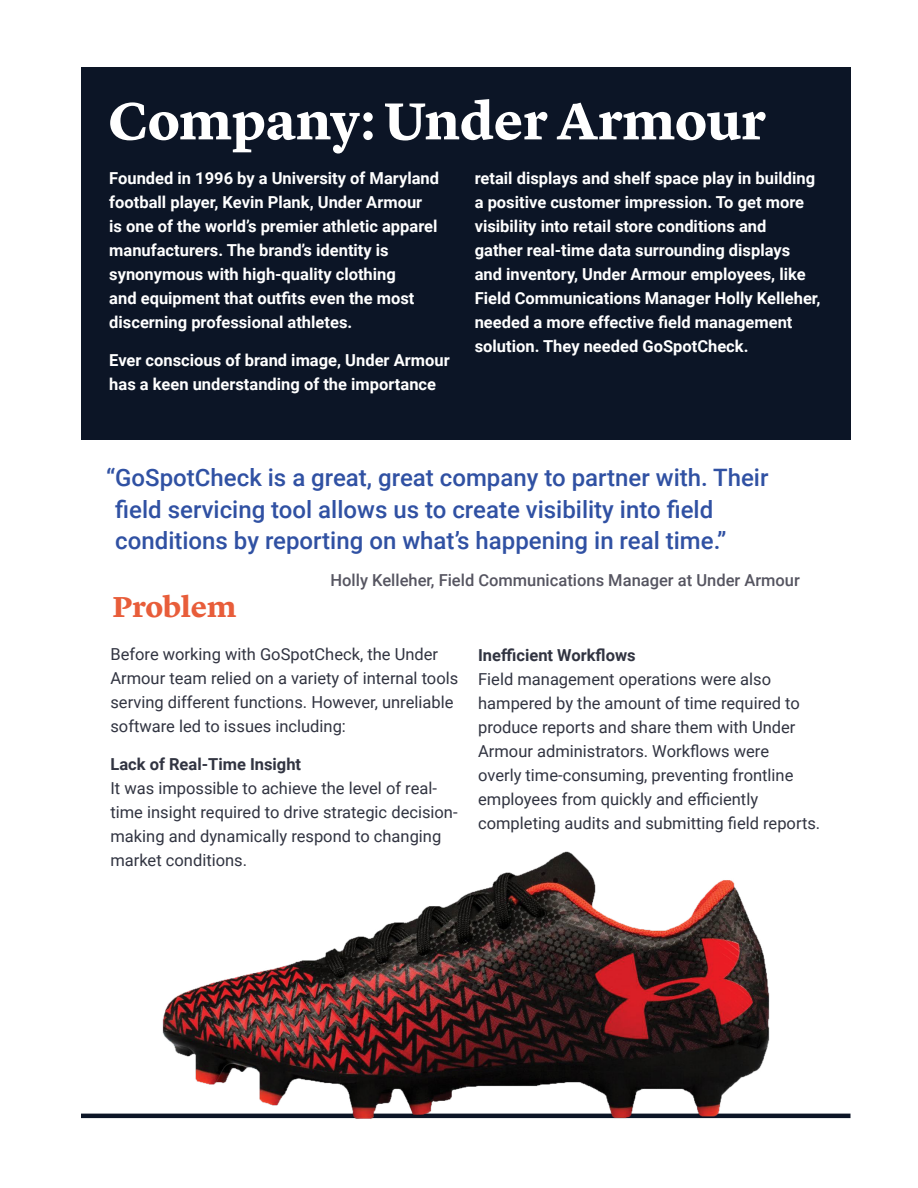
<style>
.page{position:relative;width:918px;height:1188px;background:#fff}
.page>*{position:absolute;margin:0;border:0;box-sizing:border-box;transform-origin:0 0}
.t1{font:700 54px "Lyon Text";letter-spacing:-.005em;color:#fff}
.t2{font:700 30px "Lyon Text";letter-spacing:-.005em;color:#e85d3a}
.t3{font:500 24px/31.5px "Roboto";color:#3051a3}
.t4{font:700 16.5px/24px "Roboto";color:#fff}
.t5{font:16.5px/24px "Roboto";color:#313441}
.t6{font:500 16.5px "Roboto";color:#565561}
.t7{font:700 16.5px "Roboto";color:#313441}
</style>
<div class="page">
<div style="left:81px;top:68px;width:769px;height:372px;background:#0c1526"></div>
<hr style="left:81px;top:1114px;width:769px;height:4px;background:#0c1526">
<img style="left:125px;top:851px;width:682px;height:268px">
<h1 class="t1" style="left:108px;top:79px;width:659px">Company: Under Armour</h1>
<p class="t4" style="left:109px;top:166px;width:331px">Founded in 1996 by a University of Maryland football player, Kevin Plank, Under Armour is one of the world’s premier athletic apparel manufacturers. The brand’s identity is synonymous with high-quality clothing<br>and equipment that outfits even the most discerning professional athletes.</p>
<p class="t4" style="left:109px;top:347px;width:342px">Ever conscious of brand image, Under Armour has a keen understanding of the importance</p>
<p class="t4" style="left:475px;top:166px;width:347px">retail displays and shelf space play in building a positive customer impression. To get more visibility into retail store conditions and<br>gather real-time data surrounding displays and inventory, Under Armour employees, like Field Communications Manager Holly Kelleher, needed a more effective field management solution. They needed GoSpotCheck.</p>
<h3 class="t3" style="left:115px;top:461px;width:655px;text-indent:-9px">“GoSpotCheck is a great, great company to partner with. Their field servicing tool allows us to create visibility into field conditions by reporting on what’s happening in real time.”</h3>
<p class="t6" style="left:331px;top:569px;width:471px">Holly Kelleher, Field Communications Manager at Under Armour</p>
<h2 class="t2" style="left:113px;top:583px;width:125px">Problem</h2>
<p class="t5" style="left:110px;top:642px;width:349px">Before working with GoSpotCheck, the Under Armour team relied on a variety of internal tools serving different functions. However, unreliable software led to issues including:</p>
<p class="t7" style="left:110px;top:753px;width:192px">Lack of Real-Time Insight</p>
<p class="t5" style="left:110px;top:776px;width:349px">It was impossible to achieve the level of real&shy;time insight required to drive strategic decision&shy;making and dynamically respond to changing market conditions.</p>
<p class="t7" style="left:478px;top:643px;width:159px">Inefficient Workflows</p>
<p class="t5" style="left:478px;top:666px;width:344px">Field management operations were also hampered by the amount of time required to produce reports and share them with Under Armour administrators. Workflows were<br>overly time-consuming, preventing frontline employees from quickly and efficiently completing audits and submitting field reports.</p>
</div>
